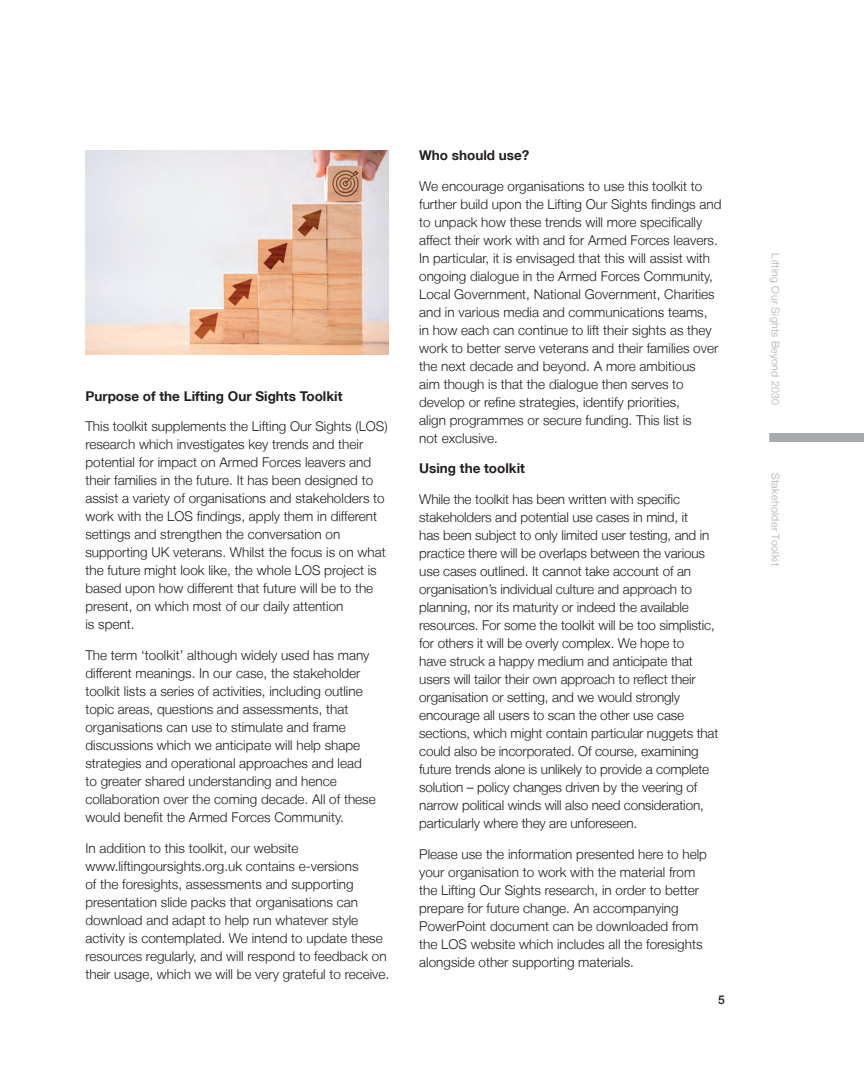
<style>
.page{position:relative;width:864px;height:1080px;background:#fff}
.page>*{position:absolute;margin:0;border:0;box-sizing:border-box;transform-origin:0 0}
.t1{font:300 13.5px/18px "Helvetica Neue LT";color:#231f20}
.t2{font:700 13.5px "Helvetica Neue LT";color:#231f20}
.t3{font:500 12px "Helvetica Neue LT";color:#231f20}
.t4{font:300 10.5px "Helvetica Neue LT";letter-spacing:.04em;color:#a8a9ad}
</style>
<div class="page">
<div style="left:769px;top:433px;width:95px;height:9px;background:#a8a9ad"></div>
<img style="left:85px;top:151px;width:304px;height:204px">
<p class="t2" style="left:85px;top:388px;width:258px">Purpose of the Lifting Our Sights Toolkit</p>
<p class="t1" style="left:85px;top:417px;width:304px">This toolkit supplements the Lifting Our Sights (LOS) research which investigates key trends and their potential for impact on Armed Forces leavers and their families in the future. It has been designed to assist a variety of organisations and stakeholders to work with the LOS findings, apply them in different settings and strengthen the conversation on supporting UK veterans. Whilst the focus is on what the future might look like, the whole LOS project is based upon how different that future will be to the present, on which most of our daily attention<br>is spent.</p>
<p class="t1" style="left:85px;top:646px;width:292px">The term ‘toolkit’ although widely used has many different meanings. In our case, the stakeholder toolkit lists a series of activities, including outline topic areas, questions and assessments, that organisations can use to stimulate and frame discussions which we anticipate will help shape strategies and operational approaches and lead to greater shared understanding and hence collaboration over the coming decade. All of these would benefit the Armed Forces Community.</p>
<p class="t1" style="left:85px;top:839px;width:305px">In addition to this toolkit, our website www.liftingoursights.org.uk contains e-versions<br>of the foresights, assessments and supporting presentation slide packs that organisations can download and adapt to help run whatever style activity is contemplated. We intend to update these resources regularly, and will respond to feedback on their usage, which we will be very grateful to receive.</p>
<p class="t2" style="left:419px;top:147px;width:112px">Who should use?</p>
<p class="t1" style="left:419px;top:177px;width:304px">We encourage organisations to use this toolkit to further build upon the Lifting Our Sights findings and to unpack how these trends will more specifically affect their work with and for Armed Forces leavers.<br>In particular, it is envisaged that this will assist with ongoing dialogue in the Armed Forces Community, Local Government, National Government, Charities and in various media and communications teams,<br>in how each can continue to lift their sights as they work to better serve veterans and their families over the next decade and beyond. A more ambitious<br>aim though is that the dialogue then serves to develop or refine strategies, identify priorities,<br>align programmes or secure funding. This list is<br>not exclusive.</p>
<p class="t2" style="left:419px;top:460px;width:107px">Using the toolkit</p>
<p class="t1" style="left:419px;top:490px;width:301px">While the toolkit has been written with specific stakeholders and potential use cases in mind, it<br>has been subject to only limited user testing, and in practice there will be overlaps between the various use cases outlined. It cannot take account of an organisation’s individual culture and approach to planning, nor its maturity or indeed the available resources. For some the toolkit will be too simplistic, for others it will be overly complex. We hope to<br>have struck a happy medium and anticipate that users will tailor their own approach to reflect their organisation or setting, and we would strongly encourage all users to scan the other use case sections, which might contain particular nuggets that could also be incorporated. Of course, examining future trends alone is unlikely to provide a complete solution – policy changes driven by the veering of narrow political winds will also need consideration, particularly where they are unforeseen.</p>
<p class="t1" style="left:419px;top:845px;width:289px">Please use the information presented here to help your organisation to work with the material from the Lifting Our Sights research, in order to better prepare for future change. An accompanying PowerPoint document can be downloaded from the LOS website which includes all the foresights alongside other supporting materials.</p>
<p class="t3" style="left:718px;top:992px;width:8px">5</p>
<p class="t4" style="left:782px;top:253px;width:153px;rotate:90deg">Lifting Our Sights Beyond 2030</p>
<p class="t4" style="left:782px;top:473px;width:95px;rotate:90deg">Stakeholder Toolkit</p>
</div>
